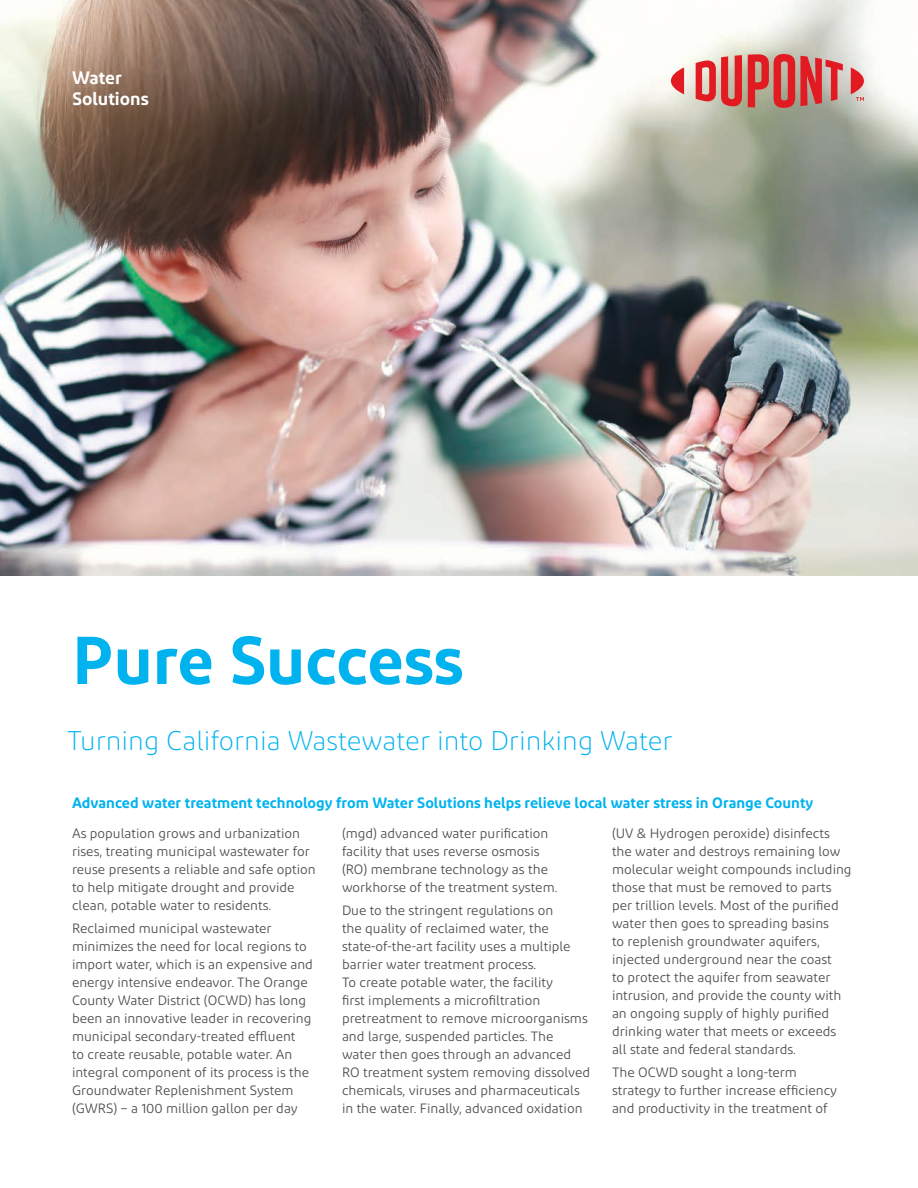
<style>
.page{position:relative;width:918px;height:1188px;background:#fff}
.page>*{position:absolute;margin:0;border:0;box-sizing:border-box;transform-origin:0 0}
.t1{font:600 67.5px "Diodrum";color:#00b3ef}
.t2{font:300 27px "Diodrum";color:#00b3ef}
.t3{font:600 18px/21px "Diodrum";color:#fff}
.t4{font:600 15px "Diodrum";color:#00b3ef}
.t5{font:13.5px/18px "Diodrum";color:#4b4c4d}
</style>
<div class="page">
<img style="left:0;top:0;width:918px;height:576px">
<svg style="left:671px;top:67px;width:13px;height:27px"></svg>
<svg style="left:696px;top:55px;width:46px;height:52px;background:#db6f6a"></svg>
<svg style="left:748px;top:54px;width:95px;height:54px;background:#cb6561"></svg>
<svg style="left:851px;top:67px;width:13px;height:34px"></svg>
<h3 class="t3" style="left:72px;top:66px;width:78px">Water<br>Solutions</h3>
<h1 class="t1" style="left:73px;top:617px;width:392px">Pure Success</h1>
<h2 class="t2" style="left:67px;top:725px;width:607px">Turning California Wastewater into Drinking Water</h2>
<p class="t4" style="left:72px;top:793px;width:743px">Advanced water treatment technology from Water Solutions helps relieve local water stress in Orange County</p>
<p class="t5" style="left:72px;top:824px;width:245px">As population grows and urbanization rises, treating municipal wastewater for reuse presents a reliable and safe option to help mitigate drought and provide clean, potable water to residents.</p>
<p class="t5" style="left:72px;top:919px;width:243px">Reclaimed municipal wastewater minimizes the need for local regions to import water, which is an expensive and energy intensive endeavor. The Orange County Water District (OCWD) has long been an innovative leader in recovering municipal secondary-treated effluent<br>to create reusable, potable water. An integral component of its process is the Groundwater Replenishment System (GWRS) – a 100 million gallon per day</p>
<p class="t5" style="left:612px;top:824px;width:241px">(UV &amp; Hydrogen peroxide) disinfects the water and destroys remaining low molecular weight compounds including those that must be removed to parts per trillion levels. Most of the purified water then goes to spreading basins<br>to replenish groundwater aquifers, injected underground near the coast<br>to protect the aquifer from seawater intrusion, and provide the county with an ongoing supply of highly purified drinking water that meets or exceeds all state and federal standards.</p>
<p class="t5" style="left:612px;top:1063px;width:227px">The OCWD sought a long-term strategy to further increase efficiency and productivity in the treatment of</p>
<p class="t5" style="left:342px;top:824px;width:217px">(mgd) advanced water purification facility that uses reverse osmosis (RO) membrane technology as the workhorse of the treatment system.</p>
<p class="t5" style="left:342px;top:901px;width:250px">Due to the stringent regulations on<br>the quality of reclaimed water, the state-of-the-art facility uses a multiple barrier water treatment process.<br>To create potable water, the facility<br>first implements a microfiltration pretreatment to remove microorganisms and large, suspended particles. The water then goes through an advanced RO treatment system removing dissolved chemicals, viruses and pharmaceuticals in the water. Finally, advanced oxidation</p>
</div>
